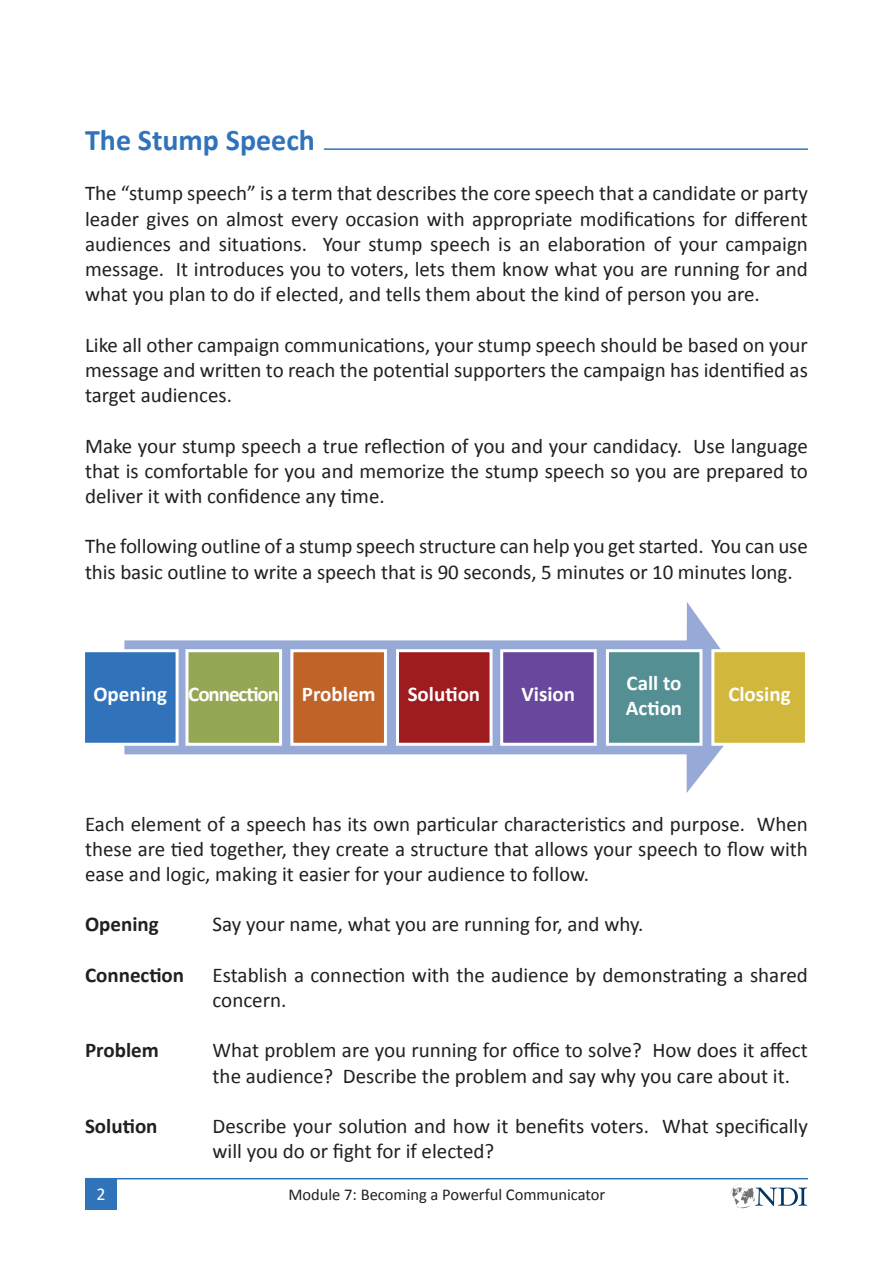
<style>
.page{position:relative;width:893px;height:1263px;background:#fff}
.page>*{position:absolute;margin:0;border:0;box-sizing:border-box;transform-origin:0 0}
.Main_Title{font:700 30px "Calibri";color:#3073ba}
.t1{font:21px/25.2px "Calibri";color:#231f20;text-align:justify}
.t2{font:700 21px/25.2px "Calibri";color:#fff}
.t3{font:700 21px "Calibri";color:#231f20}
.t4{font:18px "Calibri";color:#fff}
.t5{font:16.5px "Calibri";color:#231f20}
</style>
<div class="page">
<div style="left:85px;top:1178px;width:32px;height:32px;background:#3073ba"></div>
<hr style="left:85px;top:1178px;width:723px;height:1px;background:#3073ba">
<svg style="left:730px;top:1184px;width:77px;height:24px"></svg>
<hr style="left:324px;top:148px;width:484px;height:2px;background:#3073ba">
<svg style="left:124px;top:602px;width:600px;height:191px"></svg>
<div style="left:82px;top:649px;width:97px;height:97px;background:#3073ba;border:3px solid #fff"></div>
<div style="left:290px;top:649px;width:97px;height:97px;background:#c06328;border:3px solid #fff"></div>
<div style="left:186px;top:649px;width:96px;height:97px;background:#94a755;border:3px solid #fff"></div>
<div style="left:396px;top:649px;width:97px;height:97px;background:#9e1c1f;border:3px solid #fff"></div>
<div style="left:500px;top:649px;width:97px;height:97px;background:#68489d;border:3px solid #fff"></div>
<div style="left:606px;top:649px;width:96px;height:97px;background:#548f94;border:3px solid #fff"></div>
<div style="left:711px;top:649px;width:97px;height:97px;background:#d1b83d;border:3px solid #fff"></div>
<p class="Main_Title" style="left:85px;top:121px;width:231px">The Stump Speech</p>
<p class="t1" style="left:85px;top:180px;width:724px">The “stump speech” is a term that describes the core speech that a candidate or party leader gives on almost every occasion with appropriate modifications for different audiences and situations. Your stump speech is an elaboration of your campaign message. It introduces you to voters, lets them know what you are running for and what you plan to do if elected, and tells them about the kind of person you are.</p>
<p class="t1" style="left:85px;top:331px;width:724px">Like all other campaign communications, your stump speech should be based on your message and written to reach the potential supporters the campaign has identified as target audiences.</p>
<p class="t1" style="left:85px;top:432px;width:724px">Make your stump speech a true reflection of you and your candidacy. Use language that is comfortable for you and memorize the stump speech so you are prepared to deliver it with confidence any time.</p>
<p class="t1" style="left:85px;top:533px;width:724px">The following outline of a stump speech structure can help you get started. You can use this basic outline to write a speech that is 90 seconds, 5 minutes or 10 minutes long.</p>
<p class="t2" style="left:93px;top:680px;width:284px">Opening Connection Problem</p>
<p class="t2" style="left:408px;top:680px;width:74px">Solution</p>
<p class="t2" style="left:521px;top:680px;width:55px">Vision</p>
<p class="t2" style="left:626px;top:669px;width:58px">Call to<br>Action</p>
<p class="t2" style="left:728px;top:680px;width:64px">Closing</p>
<p class="t1" style="left:85px;top:810px;width:724px">Each element of a speech has its own particular characteristics and purpose. When these are tied together, they create a structure that allows your speech to flow with ease and logic, making it easier for your audience to follow.</p>
<p class="t1" style="left:213px;top:911px;width:432px">Say your name, what you are running for, and why.</p>
<p class="t1" style="left:213px;top:961px;width:597px">Establish a connection with the audience by demonstrating a shared concern.</p>
<p class="t1" style="left:213px;top:1037px;width:597px">What problem are you running for office to solve? How does it affect the audience? Describe the problem and say why you care about it.</p>
<p class="t1" style="left:213px;top:1112px;width:597px">Describe your solution and how it benefits voters. What specifically will you do or fight for if elected?</p>
<p class="t4" style="left:96px;top:1183px;width:11px">2</p>
<p class="t3" style="left:85px;top:911px;width:75px">Opening</p>
<p class="t3" style="left:85px;top:961px;width:101px">Connection</p>
<p class="t3" style="left:85px;top:1037px;width:75px">Problem</p>
<p class="t3" style="left:85px;top:1113px;width:74px">Solution</p>
<p class="t5" style="left:288px;top:1184px;width:318px">Module 7: Becoming a Powerful Communicator</p>
</div>
